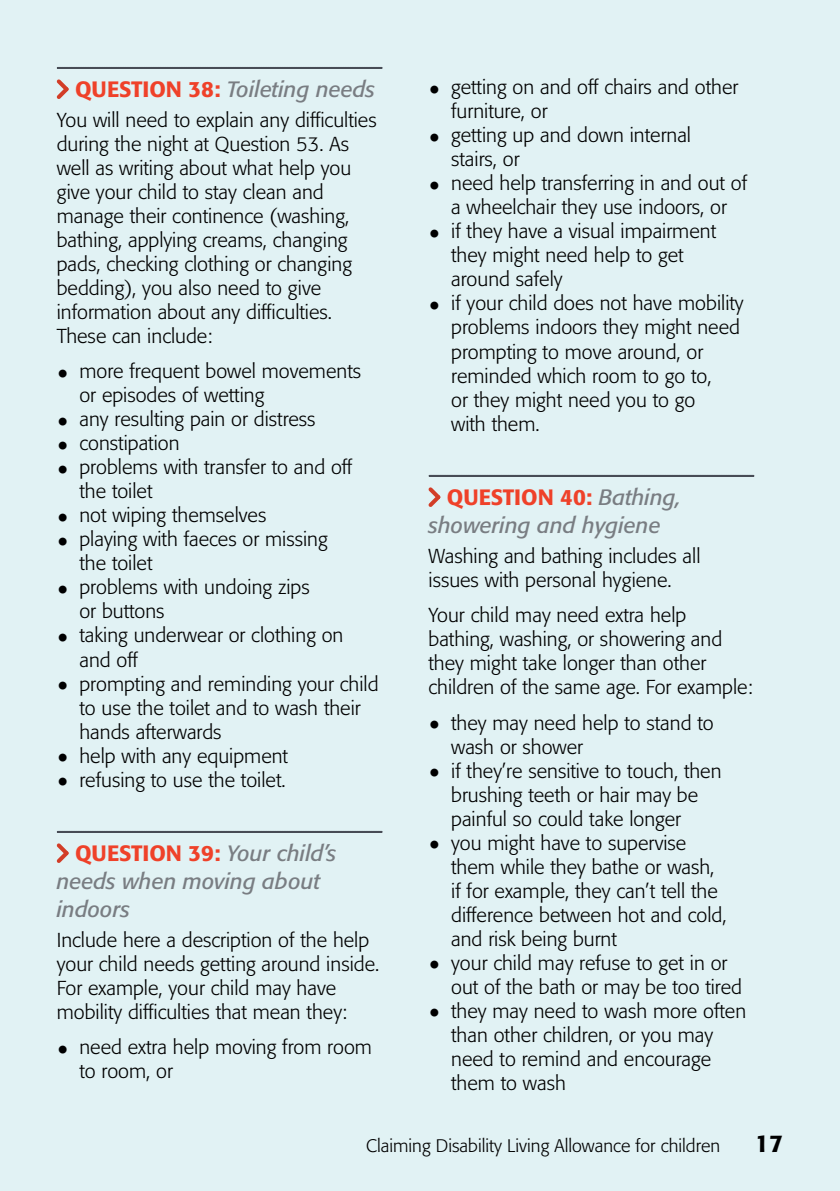
<style>
.page{position:relative;width:840px;height:1191px;background:#fff}
.page>*{position:absolute;margin:0;border:0;box-sizing:border-box;transform-origin:0 0}
.t1{font:500 24px "Formata BQ";color:#000}
.t2{font:italic 22px/28px "Formata BQ";color:#797d82}
.t3{font:300 20px/24px "Formata BQ";color:#000}
.t4{font:300 18px "Formata BQ";color:#000}
.s1{font-weight:500;font-style:normal;color:#ef4129}
.s2{font-family:"Arial";font-weight:900;font-size:24px}
</style>
<div class="page">
<div style="left:0;top:0;width:839px;height:1191px;background:#e1f2f4"></div>
<svg style="left:58px;top:67px;width:324px;height:2px"></svg>
<svg style="left:58px;top:831px;width:324px;height:2px"></svg>
<svg style="left:56px;top:79px;width:13px;height:20px"></svg>
<svg style="left:56px;top:843px;width:13px;height:20px"></svg>
<svg style="left:429px;top:475px;width:324px;height:2px"></svg>
<svg style="left:428px;top:487px;width:13px;height:20px"></svg>
<p class="t2" style="left:75px;top:76px;width:301px"><span class="s1">QUESTI ON 38:</span> Toileting needs</p>
<p class="t3" style="left:57px;top:108px;width:321px">You will need to explain any difficulties during the night at Question 53. As well as writing about what help you give your child to stay clean and manage their continence (washing, bathing, applying creams, changing pads, checking clothing or changing bedding), you also need to give information about any difficulties.<br>These can include:</p>
<p class="t3" style="left:79px;top:359px;width:283px;text-indent:-23px"><span class="s2">•</span> more frequent bowel movements or episodes of wetting</p>
<p class="t3" style="left:57px;top:407px;width:260px"><span class="s2">•</span> any resulting pain or distress</p>
<p class="t3" style="left:57px;top:431px;width:124px"><span class="s2">•</span> constipation</p>
<p class="t3" style="left:79px;top:455px;width:274px;text-indent:-23px"><span class="s2">•</span> problems with transfer to and off the toilet</p>
<p class="t3" style="left:57px;top:503px;width:211px"><span class="s2">•</span> not wiping themselves</p>
<p class="t3" style="left:79px;top:527px;width:249px;text-indent:-23px"><span class="s2">•</span> playing with faeces or missing the toilet</p>
<p class="t3" style="left:79px;top:575px;width:232px;text-indent:-23px"><span class="s2">•</span> problems with undoing zips or buttons</p>
<p class="t3" style="left:79px;top:623px;width:265px;text-indent:-23px"><span class="s2">•</span> taking underwear or clothing on and off</p>
<p class="t3" style="left:79px;top:671px;width:300px;text-indent:-23px"><span class="s2">•</span> prompting and reminding your child to use the toilet and to wash their hands afterwards</p>
<p class="t3" style="left:57px;top:743px;width:233px"><span class="s2">•</span> help with any equipment</p>
<p class="t3" style="left:57px;top:767px;width:230px"><span class="s2">•</span> refusing to use the toilet.</p>
<p class="t2" style="left:57px;top:839px;width:281px;text-indent:18px"><span class="s1">QUESTI ON 39:</span> Your child’s needs when moving about indoors</p>
<p class="t3" style="left:57px;top:928px;width:324px">Include here a description of the help your child needs getting around inside.<br>For example, your child may have mobility difficulties that mean they:</p>
<p class="t3" style="left:79px;top:1035px;width:294px;text-indent:-23px"><span class="s2">•</span> need extra help moving from room to room, or</p>
<p class="t3" style="left:451px;top:76px;width:288px;text-indent:-23px"><span class="s2">•</span> getting on and off chairs and other furniture, or</p>
<p class="t3" style="left:451px;top:124px;width:241px;text-indent:-23px"><span class="s2">•</span> getting up and down internal stairs, or</p>
<p class="t3" style="left:428px;top:172px;width:320px;text-align:center"><span class="s2">•</span> need help transferring in and out of a wheelchair they use indoors, or</p>
<p class="t3" style="left:451px;top:220px;width:266px;text-indent:-23px"><span class="s2">•</span> if they have a visual impairment they might need help to get around safely</p>
<p class="t3" style="left:451px;top:292px;width:294px;text-indent:-23px"><span class="s2">•</span> if your child does not have mobility problems indoors they might need prompting to move around, or reminded which room to go to,<br>or they might need you to go<br>with them.</p>
<p class="t2" style="left:428px;top:483px;width:254px;text-indent:18px"><span class="s1">QUESTI ON 40:</span> Bathing, showering and hygiene</p>
<p class="t3" style="left:428px;top:544px;width:273px">Washing and bathing includes all issues with personal hygiene.</p>
<p class="t3" style="left:428px;top:603px;width:325px">Your child may need extra help bathing, washing, or showering and they might take longer than other children of the same age. For example:</p>
<p class="t3" style="left:451px;top:711px;width:264px;text-indent:-23px"><span class="s2">•</span> they may need help to stand to wash or shower</p>
<p class="t3" style="left:451px;top:759px;width:272px;text-indent:-23px"><span class="s2">•</span> if they’re sensitive to touch, then brushing teeth or hair may be painful so could take longer</p>
<p class="t3" style="left:451px;top:831px;width:277px;text-indent:-23px"><span class="s2">•</span> you might have to supervise them while they bathe or wash, if for example, they can’t tell the difference between hot and cold, and risk being burnt</p>
<p class="t3" style="left:451px;top:951px;width:292px;text-indent:-23px"><span class="s2">•</span> your child may refuse to get in or out of the bath or may be too tired</p>
<p class="t3" style="left:451px;top:999px;width:296px;text-indent:-23px"><span class="s2">•</span> they may need to wash more often than other children, or you may need to remind and encourage them to wash</p>
<p class="t4" style="left:366px;top:1135px;width:355px">Claiming Disability Living Allowance for children</p>
<p class="t1" style="left:754px;top:1129px;width:29px">17</p>
</div>
